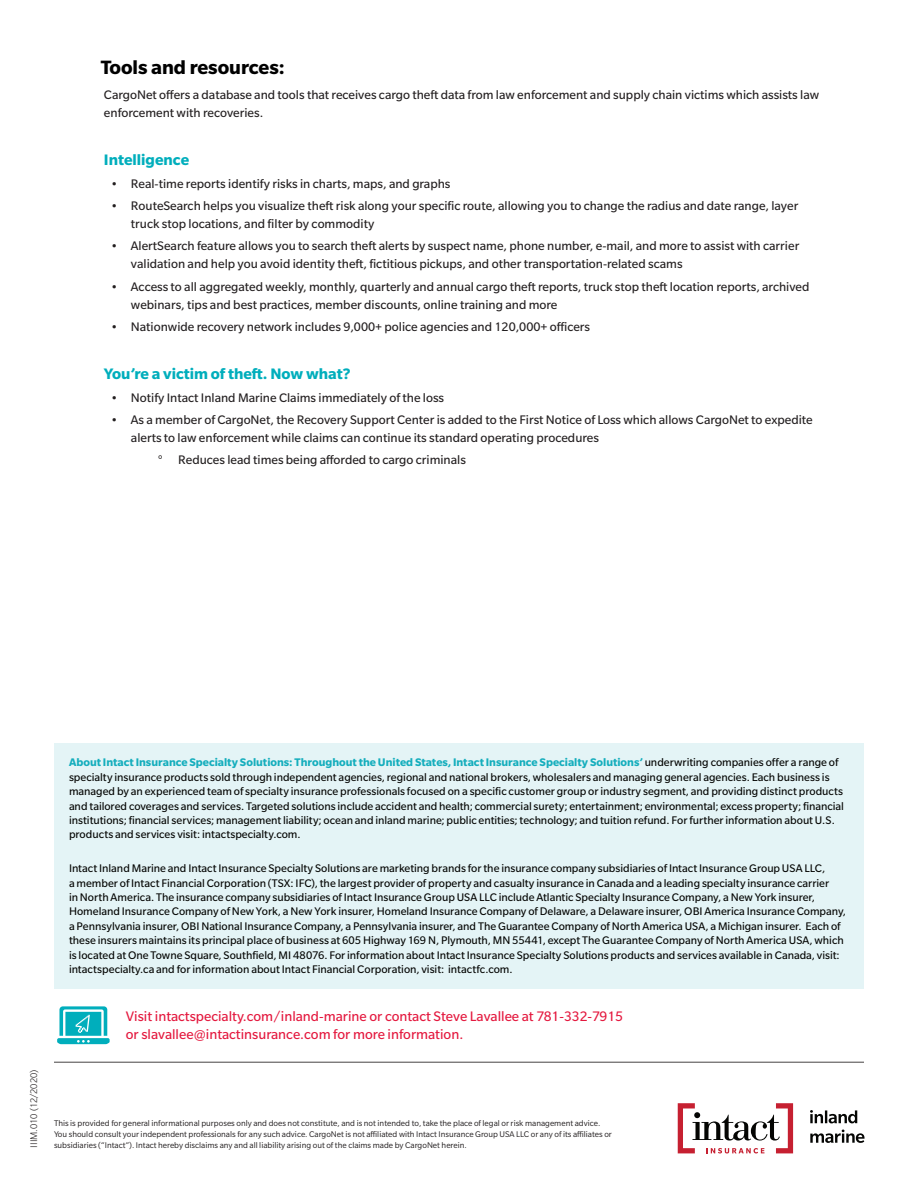
<style>
.page{position:relative;width:918px;height:1188px;background:#fff}
.page>*{position:absolute;margin:0;border:0;box-sizing:border-box;transform-origin:0 0}
.t1{font:700 21px "Slate Std";color:#000}
.t2{font:700 16.5px "Slate Std";color:#00aebc}
.t3{font:15px/18px "Slate Std";color:#e4183e}
.t4{font:13.5px/18px "Slate Std";color:#231f20}
.t5{font:12px/14.4px "Slate Std";color:#040503}
.t6{font:300 10.5px "Slate Std";color:#231f20}
.t7{font:9px/10.8px "Slate Std";color:#231f20}
.s1{font-weight:700;color:#15aebd}
</style>
<div class="page">
<svg style="left:678px;top:1103px;width:115px;height:50px"></svg>
<svg style="left:810px;top:1110px;width:47px;height:13px"></svg>
<svg style="left:810px;top:1130px;width:55px;height:13px"></svg>
<div style="left:54px;top:743px;width:810px;height:245px;background:#e4f4f6"></div>
<svg style="left:57px;top:1006px;width:53px;height:38px"></svg>
<hr style="left:54px;top:1062px;width:810px;height:1px;background:#231f20">
<h1 class="t1" style="left:101px;top:56px;width:186px">Tools and resources:</h1>
<p class="t4" style="left:104px;top:86px;width:717px">CargoNet offers a database and tools that receives cargo theft data from law enforcement and supply chain victims which assists law enforcement with recoveries.</p>
<h2 class="t2" style="left:104px;top:151px;width:87px">Intelligence</h2>
<p class="t4" style="left:111px;top:174px;width:341px">• Real-time reports identify risks in charts, maps, and graphs</p>
<p class="t4" style="left:131px;top:197px;width:669px;text-indent:-20px">• RouteSearch helps you visualize theft risk along your specific route, allowing you to change the radius and date range, layer truck stop locations, and filter by commodity</p>
<p class="t4" style="left:131px;top:237px;width:670px;text-indent:-20px">• AlertSearch feature allows you to search theft alerts by suspect name, phone number, e-mail, and more to assist with carrier validation and help you avoid identity theft, fictitious pickups, and other transportation-related scams</p>
<p class="t4" style="left:131px;top:277px;width:680px;text-indent:-20px">• Access to all aggregated weekly, monthly, quarterly and annual cargo theft reports, truck stop theft location reports, archived webinars, tips and best practices, member discounts, online training and more</p>
<p class="t4" style="left:111px;top:318px;width:481px">• Nationwide recovery network includes 9,000+ police agencies and 120,000+ officers</p>
<h2 class="t2" style="left:104px;top:365px;width:248px">You’re a victim of theft. Now what?</h2>
<p class="t4" style="left:111px;top:388px;width:335px">• Notify Intact Inland Marine Claims immediately of the loss</p>
<p class="t4" style="left:131px;top:411px;width:683px;text-indent:-20px">• As a member of CargoNet, the Recovery Support Center is added to the First Notice of Loss which allows CargoNet to expedite alerts to law enforcement while claims can continue its standard operating procedures</p>
<p class="t4" style="left:158px;top:451px;width:310px">° Reduces lead times being afforded to cargo criminals</p>
<p class="t6" style="left:29px;top:1148px;width:79px;rotate:-90deg">IIIM.010 (12/2020)</p>
<p class="t6" style="left:29px;top:1142px;width:46px;rotate:-90deg">TE 1 03</p>
<p class="t5" style="left:69px;top:755px;width:777px"><span class="s1">About Intact Insurance Specialty Solutions: Throughout the United States, Intact Insurance Specialty Solutions’</span> underwriting companies offer a range of specialty insurance products sold through independent agencies, regional and national brokers, wholesalers and managing general agencies. Each business is managed by an experienced team of specialty insurance professionals focused on a specific customer group or industry segment, and providing distinct products and tailored coverages and services. Targeted solutions include accident and health; commercial surety; entertainment; environmental; excess property; financial institutions; financial services; management liability; ocean and inland marine; public entities; technology; and tuition refund. For further information about U.S. products and services visit: intactspecialty.com.</p>
<p class="t5" style="left:69px;top:861px;width:779px">Intact Inland Marine and Intact Insurance Specialty Solutions are marketing brands for the insurance company subsidiaries of Intact Insurance Group USA LLC,<br>a member of Intact Financial Corporation (TSX: IFC), the largest provider of property and casualty insurance in Canada and a leading specialty insurance carrier<br>in North America. The insurance company subsidiaries of Intact Insurance Group USA LLC include Atlantic Specialty Insurance Company, a New York insurer, Homeland Insurance Company of New York, a New York insurer, Homeland Insurance Company of Delaware, a Delaware insurer, OBI America Insurance Company, a Pennsylvania insurer, OBI National Insurance Company, a Pennsylvania insurer, and The Guarantee Company of North America USA, a Michigan insurer. Each of these insurers maintains its principal place of business at 605 Highway 169 N, Plymouth, MN 55441, except The Guarantee Company of North America USA, which is located at One Towne Square, Southfield, MI 48076. For information about Intact Insurance Specialty Solutions products and services available in Canada, visit: intactspecialty.ca and for information about Intact Financial Corporation, visit: intactfc.com.</p>
<p class="t3" style="left:126px;top:1007px;width:499px">Visit intactspecialty.com/inland-marine or contact Steve Lavallee at 781-332-7915 or slavallee@intactinsurance.com for more information.</p>
<p class="t7" style="left:54px;top:1118px;width:559px">This is provided for general informational purposes only and does not constitute, and is not intended to, take the place of legal or risk management advice.<br>You should consult your independent professionals for any such advice. CargoNet is not affiliated with Intact Insurance Group USA LLC or any of its affiliates or subsidiaries (“Intact”). Intact hereby disclaims any and all liability arising out of the claims made by CargoNet herein.</p>
</div>
